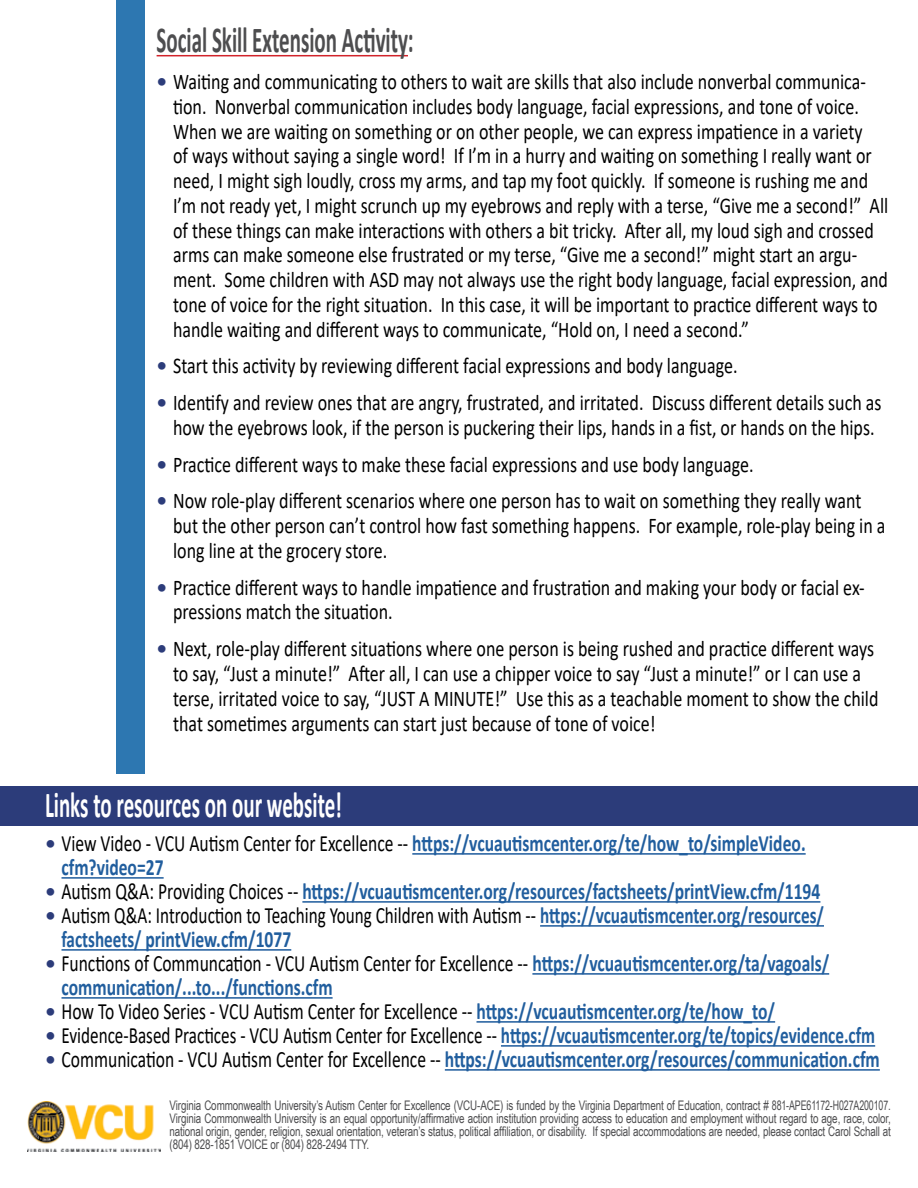
<style>
.page{position:relative;width:918px;height:1188px;background:#fff}
.page>*{position:absolute;margin:0;border:0;box-sizing:border-box;transform-origin:0 0}
.t1{font:700 36.75px "Calibri";color:#4d4d4f;scale:.57 1}
.t2{font:700 36.75px "Calibri";color:#fff;scale:.57 1}
.t3{font:700 23.4px/24px "Calibri";color:#215e9e;scale:.75 1}
.t4{font:23.4px "Calibri";color:#000;scale:.75 1}
.t5{font:700 23.4px/24px "Calibri";color:#215e9e;scale:.73 1}
.t6{font:23.4px "Calibri";color:#000;scale:.73 1}
.t7{font:22.5px/24.8px "Calibri";color:#000;scale:.8 1}
.t8{font:13.2px/12.8px "Arial Narrow";letter-spacing:-.01em;color:#4d4d4f;text-align:justify;scale:.91 1}
.s1{font-weight:400;color:#000}
.s2{font-weight:700;color:#215e9e}
</style>
<div class="page">
<div style="left:117px;top:0;width:28px;height:773px;background:#2d77b1"></div>
<img style="left:27px;top:1102px;width:134px;height:49px">
<hr style="left:157px;top:55px;width:251px;height:1px;background:#d2232a">
<div style="left:0;top:787px;width:918px;height:39px;background:#2c3c7a"></div>
<hr style="left:412px;top:853px;width:394px;height:2px;background:#215e9e">
<hr style="left:62px;top:877px;width:102px;height:2px;background:#215e9e">
<hr style="left:302px;top:901px;width:518px;height:2px;background:#215e9e">
<hr style="left:540px;top:925px;width:284px;height:2px;background:#215e9e">
<hr style="left:62px;top:949px;width:229px;height:2px;background:#215e9e">
<hr style="left:532px;top:973px;width:297px;height:2px;background:#215e9e">
<hr style="left:62px;top:997px;width:271px;height:2px;background:#215e9e">
<hr style="left:477px;top:1021px;width:298px;height:2px;background:#215e9e">
<hr style="left:501px;top:1045px;width:374px;height:2px;background:#215e9e">
<hr style="left:445px;top:1069px;width:435px;height:2px;background:#215e9e">
<p class="t1" style="left:157px;top:13px;width:453px">Social Skill Extension Activity:</p>
<p class="t7" style="left:173px;top:69px;width:895px">Waiting and communicating to others to wait are skills that also include nonverbal communica&shy;tion. Nonverbal communication includes body language, facial expressions, and tone of voice.<br>When we are waiting on something or on other people, we can express impatience in a variety<br>of ways without saying a single word! If I’m in a hurry and waiting on something I really want or need, I might sigh loudly, cross my arms, and tap my foot quickly. If someone is rushing me and I’m not ready yet, I might scrunch up my eyebrows and reply with a terse, “Give me a second!” All of these things can make interactions with others a bit tricky. After all, my loud sigh and crossed arms can make someone else frustrated or my terse, “Give me a second!” might start an argu&shy;ment. Some children with ASD may not always use the right body language, facial expression, and tone of voice for the right situation. In this case, it will be important to practice different ways to handle waiting and different ways to communicate, “Hold on, I need a second.”</p>
<p class="t7" style="left:173px;top:353px;width:707px">Start this activity by reviewing different facial expressions and body language.</p>
<p class="t7" style="left:173px;top:390px;width:887px">Identify and review ones that are angry, frustrated, and irritated. Discuss different details such as how the eyebrows look, if the person is puckering their lips, hands in a fist, or hands on the hips.</p>
<p class="t7" style="left:173px;top:451px;width:727px">Practice different ways to make these facial expressions and use body language.</p>
<p class="t7" style="left:173px;top:488px;width:892px">Now role-play different scenarios where one person has to wait on something they really want but the other person can’t control how fast something happens. For example, role-play being in a long line at the grocery store.</p>
<p class="t7" style="left:173px;top:574px;width:866px">Practice different ways to handle impatience and frustration and making your body or facial ex&shy;pressions match the situation.</p>
<p class="t7" style="left:173px;top:635px;width:883px">Next, role-play different situations where one person is being rushed and practice different ways to say, “Just a minute!” After all, I can use a chipper voice to say “Just a minute!” or I can use a terse, irritated voice to say, “JUST A MINUTE!” Use this as a teachable moment to show the child that sometimes arguments can start just because of tone of voice!</p>
<p class="t2" style="left:45px;top:779px;width:523px">Links to resources on our website!</p>
<p class="t3" style="left:62px;top:831px;width:994px"><span class="s1">View Video - VCU Autism Center for Excellence --</span> https://vcuautismcenter.org/te/how_to/simpleVideo. cfm?video=27</p>
<p class="t3" style="left:61px;top:879px;width:1013px"><span class="s1">Autism Q&amp;A: Providing Choices --</span> https://vcuautismcenter.org/resources/factsheets/printView.cfm/1194</p>
<p class="t5" style="left:62px;top:903px;width:1046px"><span class="s1">Autism Q&amp;A: Introduction to Teaching Young Children with Autism --</span> https://vcuautismcenter.org/resources/ factsheets/ printView.cfm/1077</p>
<p class="t4" style="left:61px;top:947px;width:1025px">Functions of Communcation - VCU Autism Center for Excellence -- <span class="s2">https://vcuautismcenter.org/ta/vagoals/</span></p>
<p class="t3" style="left:62px;top:975px;width:363px">communication/...to.../functions.cfm</p>
<p class="t4" style="left:61px;top:995px;width:953px">How To Video Series - VCU Autism Center for Excellence -- <span class="s2">https://vcuautismcenter.org/te/how_to/</span></p>
<p class="t6" style="left:62px;top:1019px;width:1116px">Evidence-Based Practices - VCU Autism Center for Excellence -- <span class="s2">https://vcuautismcenter.org/te/topics/evidence.cfm</span></p>
<p class="t3" style="left:61px;top:1047px;width:1093px"><span class="s1">Communication - VCU Autism Center for Excellence --</span> https://vcuautismcenter.org/resources/communication.cfm</p>
<p class="t8" style="left:170px;top:1099px;width:794px">Virginia Commonwealth University’s Autism Center for Excellence (VCU-ACE) is funded by the Virginia Department of Education, contract # 881-APE61172-H027A200107.<br>Virginia Commonwealth University is an equal opportunity/affirmative action institution providing access to education and employment without regard to age, race, color, national origin, gender, religion, sexual orientation, veteran’s status, political affiliation, or disability. If special accommodations are needed, please contact Carol Schall at (804) 828-1851 VOICE or (804) 828-2494 TTY.</p>
</div>
